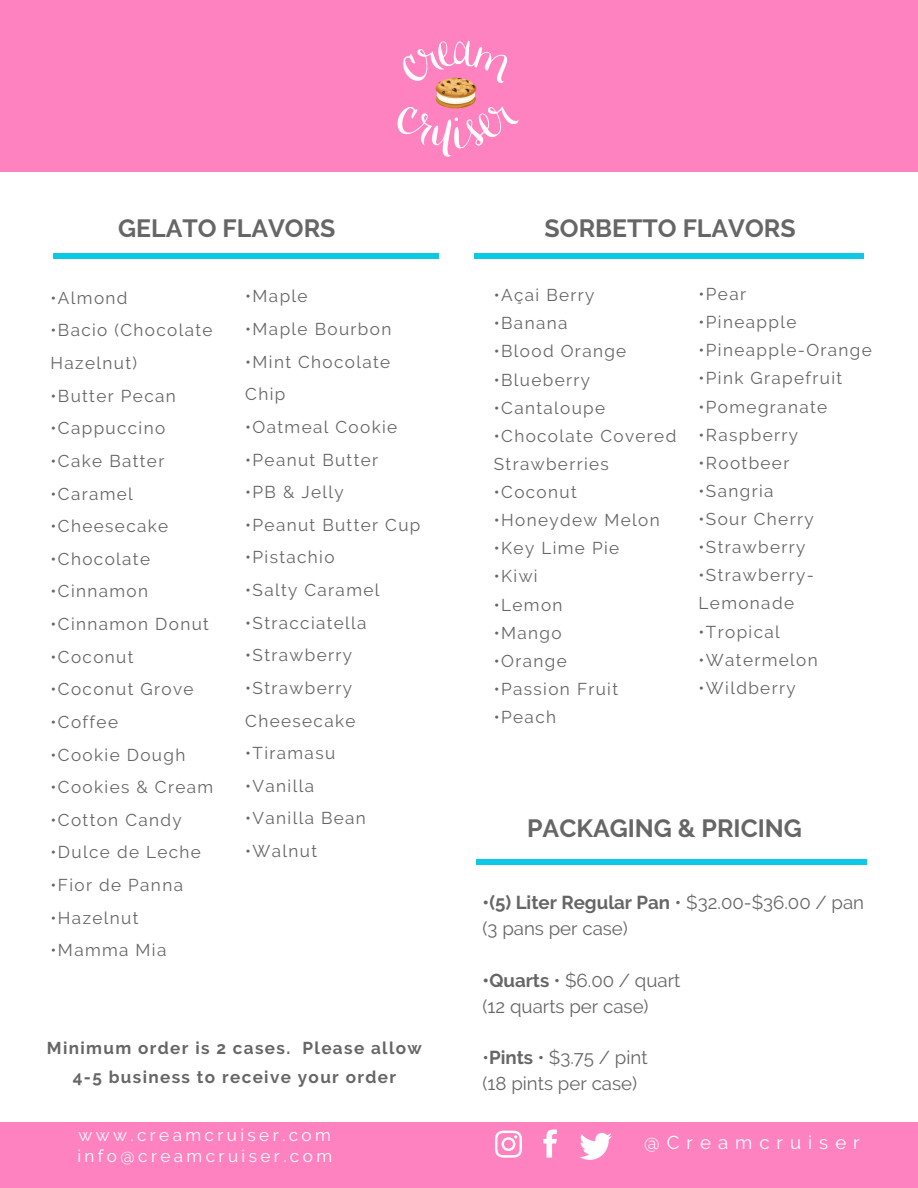
<style>
.page{position:relative;width:918px;height:1188px;background:#ff82c0}
.page>*{position:absolute;margin:0;border:0;box-sizing:border-box;transform-origin:0 0}
.t1{font:700 24.9px "Raleway";color:#666}
.t2{font:18.75px/25.8px "Raleway";color:#666}
.t3{font:18.75px "Raleway";letter-spacing:.375em;color:#fff}
.t4{font:17.1px/32.7px "Raleway";letter-spacing:.08em;color:#666}
.t5{font:700 17.1px/29.2px "Raleway";letter-spacing:.08em;color:#666;text-align:center}
.t6{font:17.1px/20.2px "Raleway";letter-spacing:.2em;color:#fff}
.s1{font-weight:700}
</style>
<div class="page">
<div style="left:0;top:172px;width:918px;height:950px;background:#fff"></div>
<svg style="left:495px;top:1131px;width:27px;height:27px"></svg>
<svg style="left:543px;top:1130px;width:14px;height:28px"></svg>
<svg style="left:580px;top:1133px;width:32px;height:27px"></svg>
<div style="left:53px;top:253px;width:385px;height:6px;background:#0ec9e6"></div>
<div style="left:476px;top:860px;width:390px;height:5px;background:#0ec9e6"></div>
<div style="left:474px;top:253px;width:389px;height:6px;background:#0ec9e6"></div>
<img style="left:397px;top:40px;width:122px;height:219px">
<h1 class="t1" style="left:118px;top:214px;width:219px">GELATO FLAVORS</h1>
<p class="t4" style="left:51px;top:281px;width:78px">•Almond</p>
<p class="t4" style="left:51px;top:314px;width:163px">•Bacio (Chocolate<br>Hazelnut)</p>
<p class="t4" style="left:51px;top:379px;width:127px">•Butter Pecan</p>
<p class="t4" style="left:51px;top:412px;width:116px">•Cappuccino</p>
<p class="t4" style="left:51px;top:445px;width:115px">•Cake Batter</p>
<p class="t4" style="left:51px;top:477px;width:84px">•Caramel</p>
<p class="t4" style="left:51px;top:510px;width:119px">•Cheesecake</p>
<p class="t4" style="left:51px;top:542px;width:101px">•Chocolate</p>
<p class="t4" style="left:51px;top:575px;width:99px">•Cinnamon</p>
<p class="t4" style="left:51px;top:608px;width:160px">•Cinnamon Donut</p>
<p class="t4" style="left:51px;top:640px;width:84px">•Coconut</p>
<p class="t4" style="left:51px;top:673px;width:144px">•Coconut Grove</p>
<p class="t4" style="left:51px;top:706px;width:69px">•Coffee</p>
<p class="t4" style="left:51px;top:738px;width:136px">•Cookie Dough</p>
<p class="t4" style="left:51px;top:771px;width:164px">•Cookies &amp; Cream</p>
<p class="t4" style="left:51px;top:803px;width:133px">•Cotton Candy</p>
<p class="t4" style="left:51px;top:836px;width:152px">•Dulce de Leche</p>
<p class="t4" style="left:51px;top:869px;width:134px">•Fior de Panna</p>
<p class="t4" style="left:51px;top:901px;width:89px">•Hazelnut</p>
<p class="t4" style="left:51px;top:934px;width:117px">•Mamma Mia</p>
<p class="t4" style="left:245px;top:280px;width:64px">•Maple</p>
<p class="t4" style="left:245px;top:313px;width:148px">•Maple Bourbon</p>
<p class="t4" style="left:245px;top:345px;width:147px">•Mint Chocolate<br>Chip</p>
<p class="t4" style="left:245px;top:411px;width:153px">•Oatmeal Cookie</p>
<p class="t4" style="left:245px;top:443px;width:134px">•Peanut Butter</p>
<p class="t4" style="left:245px;top:476px;width:100px">•PB &amp; Jelly</p>
<p class="t4" style="left:245px;top:508px;width:177px">•Peanut Butter Cup</p>
<p class="t4" style="left:245px;top:541px;width:91px">•Pistachio</p>
<p class="t4" style="left:245px;top:574px;width:136px">•Salty Caramel</p>
<p class="t4" style="left:245px;top:606px;width:123px">•Stracciatella</p>
<p class="t4" style="left:245px;top:639px;width:108px">•Strawberry</p>
<p class="t4" style="left:245px;top:672px;width:112px">•Strawberry<br>Cheesecake</p>
<p class="t4" style="left:245px;top:737px;width:91px">•Tiramasu</p>
<p class="t4" style="left:245px;top:769px;width:70px">•Vanilla</p>
<p class="t4" style="left:245px;top:802px;width:122px">•Vanilla Bean</p>
<p class="t4" style="left:245px;top:835px;width:73px">•Walnut</p>
<p class="t5" style="left:47px;top:1033px;width:376px">Minimum order is 2 cases. Please allow<br>4-5 business to receive your order</p>
<h1 class="t1" style="left:545px;top:214px;width:252px">SORBETTO FLAVORS</h1>
<p class="t4" style="left:494px;top:279px;width:102px">•Açai Berry</p>
<p class="t4" style="left:494px;top:307px;width:75px">•Banana</p>
<p class="t4" style="left:494px;top:335px;width:134px">•Blood Orange</p>
<p class="t4" style="left:494px;top:363px;width:98px">•Blueberry</p>
<p class="t4" style="left:494px;top:391px;width:113px">•Cantaloupe</p>
<p class="t4" style="left:494px;top:422px;width:184px;line-height:28.2px">•Chocolate Covered<br>Strawberries</p>
<p class="t4" style="left:494px;top:476px;width:84px">•Coconut</p>
<p class="t4" style="left:494px;top:504px;width:167px">•Honeydew Melon</p>
<p class="t4" style="left:494px;top:532px;width:127px">•Key Lime Pie</p>
<p class="t4" style="left:494px;top:560px;width:45px">•Kiwi</p>
<p class="t4" style="left:494px;top:588px;width:70px">•Lemon</p>
<p class="t4" style="left:494px;top:616px;width:69px">•Mango</p>
<p class="t4" style="left:494px;top:644px;width:74px">•Orange</p>
<p class="t4" style="left:494px;top:673px;width:126px">•Passion Fruit</p>
<p class="t4" style="left:494px;top:701px;width:64px">•Peach</p>
<p class="t4" style="left:699px;top:278px;width:49px">•Pear</p>
<p class="t4" style="left:699px;top:306px;width:99px">•Pineapple</p>
<p class="t4" style="left:699px;top:334px;width:175px">•Pineapple-Orange</p>
<p class="t4" style="left:699px;top:362px;width:145px">•Pink Grapefruit</p>
<p class="t4" style="left:699px;top:390px;width:130px">•Pomegranate</p>
<p class="t4" style="left:699px;top:418px;width:101px">•Raspberry</p>
<p class="t4" style="left:699px;top:446px;width:92px">•Rootbeer</p>
<p class="t4" style="left:699px;top:475px;width:76px">•Sangria</p>
<p class="t4" style="left:699px;top:503px;width:117px">•Sour Cherry</p>
<p class="t4" style="left:699px;top:531px;width:108px">•Strawberry</p>
<p class="t4" style="left:699px;top:561px;width:117px;line-height:28.2px">•Strawberry-<br>Lemonade</p>
<p class="t4" style="left:699px;top:615px;width:83px">•Tropical</p>
<p class="t4" style="left:699px;top:643px;width:121px">•Watermelon</p>
<p class="t4" style="left:699px;top:671px;width:99px">•Wildberry</p>
<h1 class="t1" style="left:527px;top:814px;width:276px">PACKAGING &amp; PRICING</h1>
<p class="t2" style="left:483px;top:889px;width:383px"><span class="s1">•(5) Liter Regular Pan</span> • $32.00-$36.00 / pan (3 pans per case)</p>
<p class="t2" style="left:483px;top:967px;width:199px"><span class="s1">•Quarts</span> • $6.00 / quart (12 quarts per case)</p>
<p class="t2" style="left:483px;top:1045px;width:166px">•<span class="s1">Pints</span> • $3.75 / pint (18 pints per case)</p>
<p class="t6" style="left:77px;top:1125px;width:256px">www.creamcruiser.com info@creamcruiser.com</p>
<p class="t3" style="left:644px;top:1132px;width:217px">@Creamcruiser</p>
</div>
